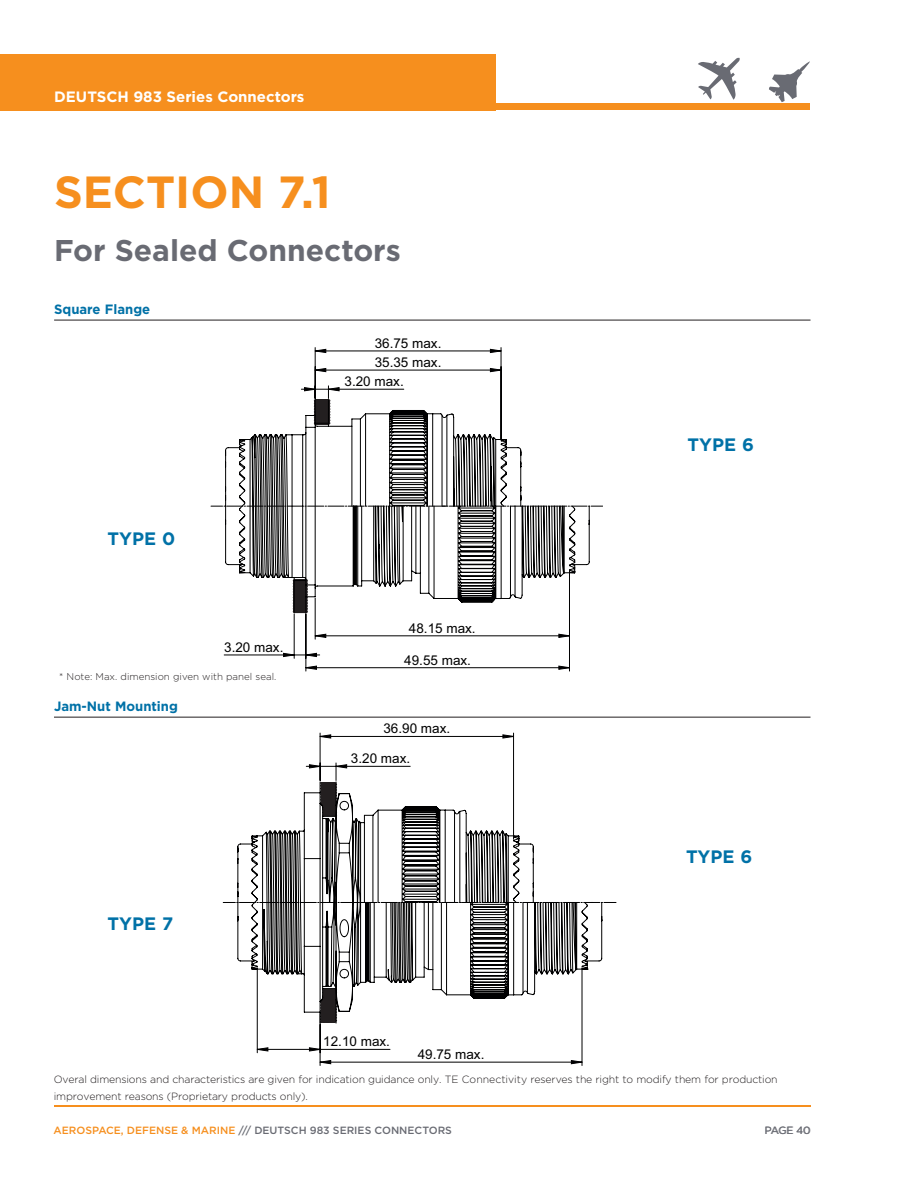
<style>
.page{position:relative;width:918px;height:1188px;background:#fff}
.page>*{position:absolute;margin:0;border:0;box-sizing:border-box;transform-origin:0 0}
.LS_Headline_Simple_C{font:700 45px "Gotham";color:#f68f1e}
.LS_Headline_Simple_C-2{font:700 30px "Gotham";color:#696b73}
.t1{font:700 18px "Gotham";color:#0071a7}
.t2{font:700 15px "Gotham";color:#fff}
.t3{font:13.5px "Arial";color:#000001}
.t4{font:700 13.5px "Gotham";color:#0071a7}
.t5{font:300 10.5px/16.5px "Gotham";letter-spacing:-.015em;color:#231f20}
.t6{font:500 10.5px "Gotham";color:#696b73}
.t7{font:10.5px "Gotham";letter-spacing:-.04em;color:#696b73}
.t8{font:300 9.75px "Gotham";color:#231f20}
.s1{font-weight:300;font-size:22.05px;color:#fff}
.s2{color:#f68f1e}
</style>
<div class="page">
<hr style="left:54px;top:1105px;width:757px;height:1px;background:#f68f1e">
<div style="left:0;top:54px;width:495px;height:56px;background:#f68f1e"></div>
<div style="left:0;top:104px;width:810px;height:6px;background:#f68f1e"></div>
<svg style="left:769px;top:61px;width:41px;height:41px"></svg>
<svg style="left:698px;top:57px;width:42px;height:43px"></svg>
<hr style="left:54px;top:320px;width:757px;height:1px;background:#231f20">
<hr style="left:54px;top:717px;width:757px;height:1px;background:#231f20">
<hr style="left:315px;top:348px;width:1px;height:50px;background:#000001">
<hr style="left:501px;top:348px;width:1px;height:91px;background:#000001">
<hr style="left:306px;top:614px;width:1px;height:57px;background:#000001">
<hr style="left:569px;top:571px;width:1px;height:100px;background:#000001">
<hr style="left:294px;top:614px;width:1px;height:44px;background:#000001">
<hr style="left:224px;top:655px;width:70px;height:1px;background:#000001">
<svg style="left:305px;top:349px;width:264px;height:320px"></svg>
<svg style="left:284px;top:653px;width:36px;height:4px"></svg>
<svg style="left:225px;top:400px;width:365px;height:213px"></svg>
<hr style="left:320px;top:733px;width:1px;height:47px;background:#000001">
<hr style="left:513px;top:733px;width:1px;height:106px;background:#000001">
<hr style="left:320px;top:1014px;width:1px;height:52px;background:#000001">
<hr style="left:582px;top:968px;width:1px;height:98px;background:#000001">
<svg style="left:223px;top:763px;width:393px;height:290px"></svg>
<svg style="left:320px;top:735px;width:262px;height:329px"></svg>
<svg style="left:238px;top:782px;width:364px;height:241px"></svg>
<h3 class="t2" style="left:54px;top:87px;width:252px">DEUTSCH 983 Series Connectors</h3>
<p class="LS_Headline_Simple_C" style="left:54px;top:162px;width:278px">SECTION 7.1</p>
<p class="LS_Headline_Simple_C-2" style="left:54px;top:230px;width:362px">For Sealed Connectors<span class="s1">t.</span></p>
<p class="t4" style="left:54px;top:301px;width:98px">Square Flange</p>
<p class="t1" style="left:108px;top:526px;width:69px">TYPE 0</p>
<p class="t3" style="left:224px;top:638px;width:61px">3.20 max.</p>
<p class="t8" style="left:59px;top:671px;width:219px">* Note: Max. dimension given with panel seal.</p>
<p class="t4" style="left:54px;top:698px;width:125px">Jam-Nut Mounting</p>
<p class="t3" style="left:375px;top:334px;width:68px">36.75 max.</p>
<p class="t3" style="left:375px;top:353px;width:68px">35.35 max.</p>
<p class="t3" style="left:345px;top:373px;width:61px">3.20 max.</p>
<p class="t3" style="left:409px;top:619px;width:68px">48.15 max.</p>
<p class="t3" style="left:404px;top:651px;width:68px">49.55 max.</p>
<p class="t3" style="left:383px;top:720px;width:68px">36.90 max.</p>
<p class="t3" style="left:351px;top:750px;width:61px">3.20 max.</p>
<p class="t1" style="left:108px;top:912px;width:67px">TYPE 7</p>
<p class="t3" style="left:323px;top:1033px;width:68px">12.10 max.</p>
<p class="t3" style="left:418px;top:1046px;width:68px">49.75 max.</p>
<p class="t1" style="left:688px;top:433px;width:68px">TYPE 6</p>
<p class="t1" style="left:686px;top:844px;width:68px">TYPE 6</p>
<p class="t5" style="left:54px;top:1071px;width:725px">Overal dimensions and characteristics are given for indication guidance only. TE Connectivity reserves the right to modify them for production improvement reasons (Proprietary products only).</p>
<p class="t6" style="left:54px;top:1123px;width:400px"><span class="s2">AEROSPACE, DEFENSE &amp; MARINE</span> /// DEUTSCH 983 SERIES CONNECTORS</p>
<p class="t7" style="left:765px;top:1124px;width:47px">PAGE 40</p>
</div>
